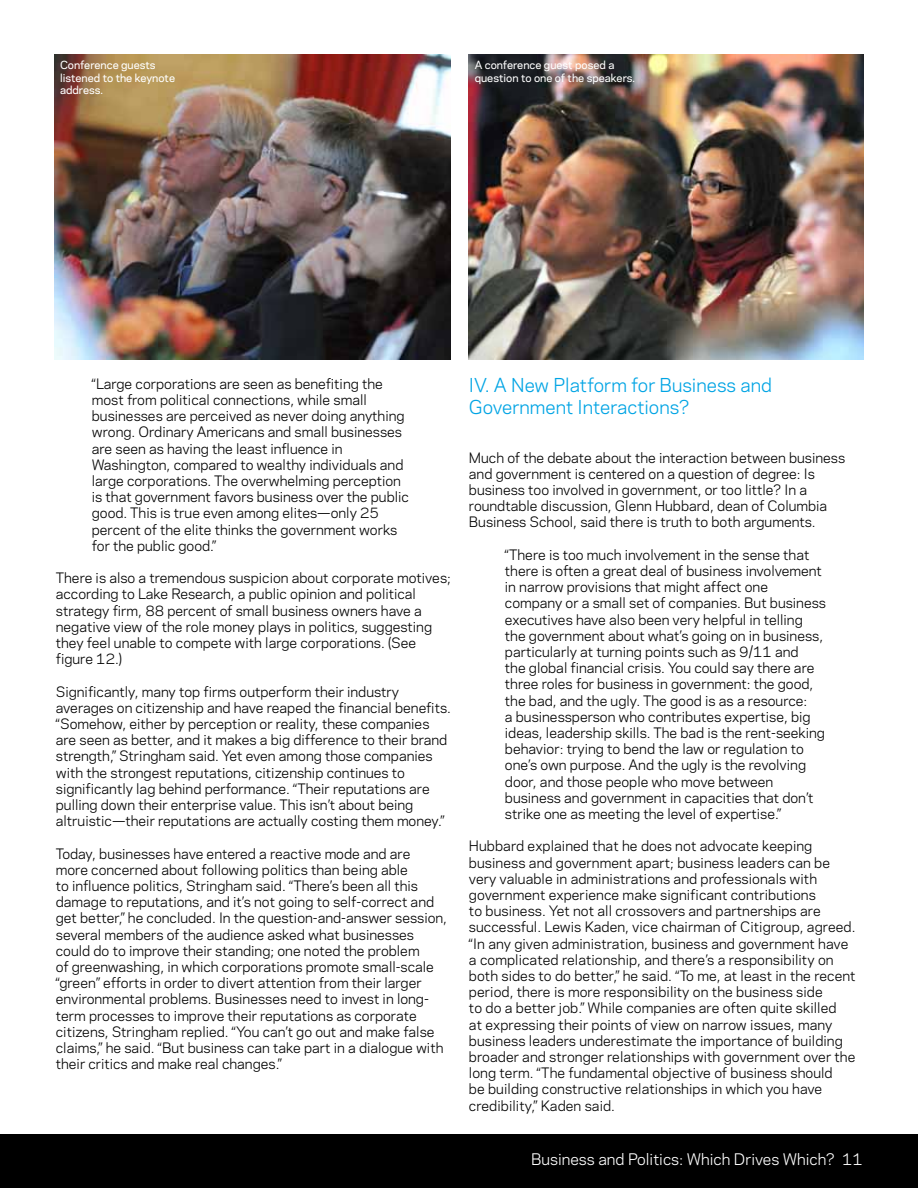
<style>
.page{position:relative;width:918px;height:1188px;background:#fff}
.page>*{position:absolute;margin:0;border:0;box-sizing:border-box;transform-origin:0 0}
.t1{font:18px/21.6px "Galaxie Polaris";color:#00a4e4}
.t2{font:15px "Galaxie Polaris";color:#fff}
.t3{font:13.5px/16.2px "Galaxie Polaris";color:#000}
.t4{font:500 10.5px/12.6px "Galaxie Polaris";color:#fff}
</style>
<div class="page">
<div style="left:0;top:1135px;width:918px;height:53px;background:#000"></div>
<img style="left:55px;top:54px;width:396px;height:306px">
<img style="left:469px;top:54px;width:395px;height:306px">
<p class="t4" style="left:60px;top:58px;width:117px">Conference guests listened to the keynote address.</p>
<p class="t4" style="left:475px;top:58px;width:162px">A conference guest posed a question to one of the speakers.</p>
<p class="t3" style="left:92px;top:375px;width:319px">“Large corporations are seen as benefiting the most from political connections, while small businesses are perceived as never doing anything wrong. Ordinary Americans and small businesses are seen as having the least influence in Washington, compared to wealthy individuals and large corporations. The overwhelming perception is that government favors business over the public good. This is true even among elites—only 25 percent of the elite thinks the government works for the public good.”</p>
<p class="t3" style="left:56px;top:569px;width:397px">There is also a tremendous suspicion about corporate motives; according to Lake Research, a public opinion and political strategy firm, 88 percent of small business owners have a negative view of the role money plays in politics, suggesting they feel unable to compete with large corporations. (See figure 12.)</p>
<p class="t3" style="left:56px;top:683px;width:397px">Significantly, many top firms outperform their industry averages on citizenship and have reaped the financial benefits. “Somehow, either by perception or reality, these companies are seen as better, and it makes a big difference to their brand strength,” Stringham said. Yet even among those companies with the strongest reputations, citizenship continues to significantly lag behind performance. “Their reputations are pulling down their enterprise value. This isn’t about being altruistic—their reputations are actually costing them money.”</p>
<p class="t3" style="left:56px;top:845px;width:393px">Today, businesses have entered a reactive mode and are<br>more concerned about following politics than being able<br>to influence politics, Stringham said. “There’s been all this damage to reputations, and it’s not going to self-correct and get better,” he concluded. In the question-and-answer session, several members of the audience asked what businesses could do to improve their standing; one noted the problem<br>of greenwashing, in which corporations promote small-scale “green” efforts in order to divert attention from their larger environmental problems. Businesses need to invest in long&shy;term processes to improve their reputations as corporate citizens, Stringham replied. “You can’t go out and make false claims,” he said. “But business can take part in a dialogue with their critics and make real changes.”</p>
<h1 class="t1" style="left:469px;top:374px;width:304px">IV. A New Platform for Business and<br>Government Interactions?</h1>
<p class="t3" style="left:469px;top:449px;width:378px">Much of the debate about the interaction between business and government is centered on a question of degree: Is business too involved in government, or too little? In a roundtable discussion, Glenn Hubbard, dean of Columbia Business School, said there is truth to both arguments.</p>
<p class="t3" style="left:505px;top:546px;width:323px">“There is too much involvement in the sense that there is often a great deal of business involvement in narrow provisions that might affect one company or a small set of companies. But business executives have also been very helpful in telling the government about what’s going on in business, particularly at turning points such as 9/11 and<br>the global financial crisis. You could say there are three roles for business in government: the good, the bad, and the ugly. The good is as a resource:<br>a businessperson who contributes expertise, big ideas, leadership skills. The bad is the rent-seeking behavior: trying to bend the law or regulation to one’s own purpose. And the ugly is the revolving door, and those people who move between business and government in capacities that don’t strike one as meeting the level of expertise.”</p>
<p class="t3" style="left:469px;top:838px;width:388px">Hubbard explained that he does not advocate keeping business and government apart; business leaders can be very valuable in administrations and professionals with government experience make significant contributions<br>to business. Yet not all crossovers and partnerships are successful. Lewis Kaden, vice chairman of Citigroup, agreed. “In any given administration, business and government have a complicated relationship, and there’s a responsibility on both sides to do better,” he said. “To me, at least in the recent period, there is more responsibility on the business side<br>to do a better job.” While companies are often quite skilled<br>at expressing their points of view on narrow issues, many business leaders underestimate the importance of building broader and stronger relationships with government over the long term. “The fundamental objective of business should<br>be building constructive relationships in which you have credibility,” Kaden said.</p>
<p class="t2" style="left:531px;top:1150px;width:334px">Business and Politics: Which Drives Which? 11</p>
</div>
